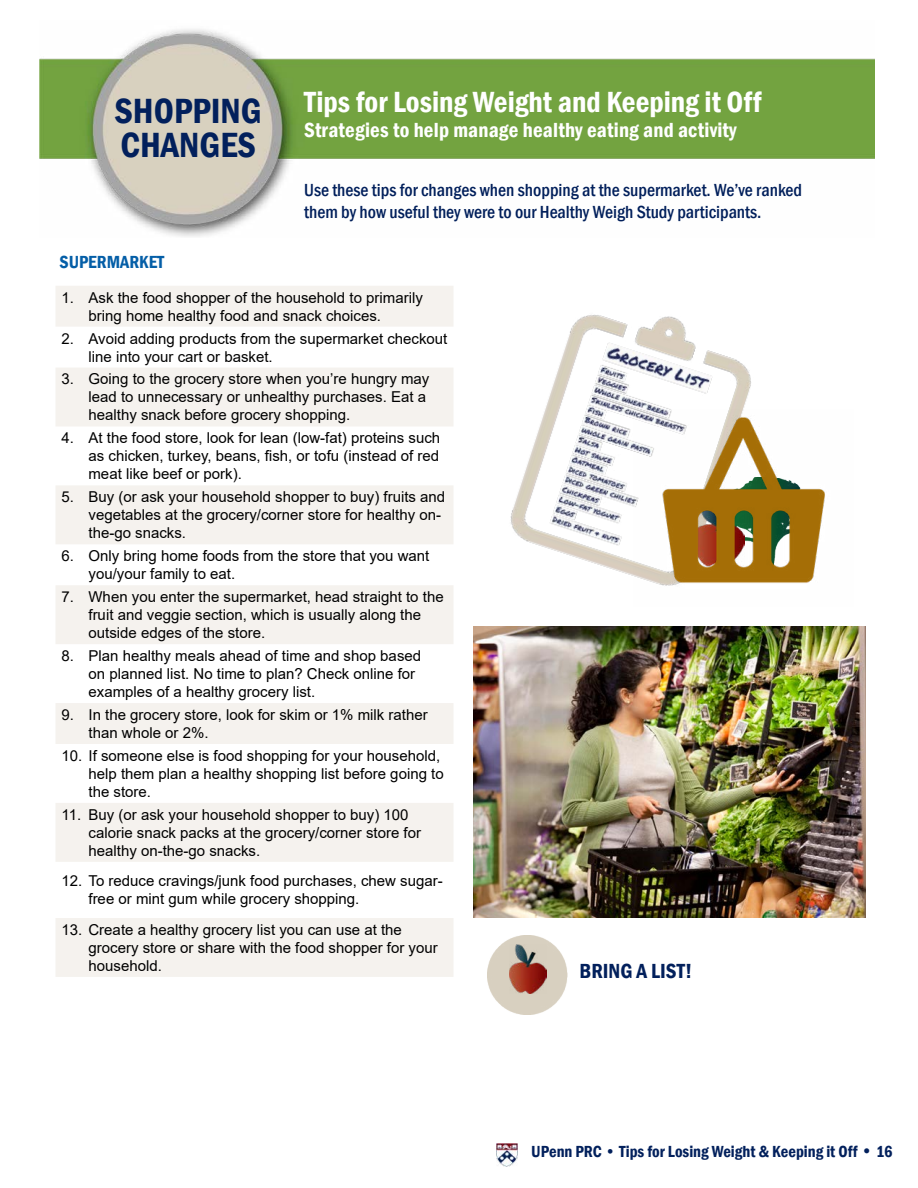
<style>
.page{position:relative;width:918px;height:1188px;background:#fff}
.page>*{position:absolute;margin:0;border:0;box-sizing:border-box;transform-origin:0 0}
.t1{font:600 condensed 36px/34.5px "Franklin Gothic";color:#02205c}
.t2{font:600 condensed 30px "Franklin Gothic";color:#fff}
.t3{font:600 condensed 21px "Franklin Gothic";letter-spacing:.01em;color:#fff}
.t4{font:600 condensed 21px "Franklin Gothic";color:#02205c}
.t5{font:500 condensed 18px/21.6px "Franklin Gothic";color:#011f5b}
.t6{font:600 condensed 18px "Franklin Gothic";color:#045ea7}
.t7{font:600 condensed 16.5px "Franklin Gothic";color:#02205c}
.t8{font:15px/18px "Arial";color:#000}
.s1{font-size:18px}
</style>
<div class="page">
<svg style="left:56px;top:286px;width:397px;height:691px;fill:#f5f2ee"></svg>
<img style="left:40px;top:29px;width:835px;height:208px">
<img style="left:510px;top:315px;width:241px;height:261px">
<img style="left:473px;top:626px;width:393px;height:292px">
<img style="left:634px;top:410px;width:191px;height:176px">
<img style="left:488px;top:936px;width:79px;height:79px">
<img style="left:509px;top:944px;width:37px;height:49px">
<img style="left:497px;top:1143px;width:20px;height:23px">
<p class="t1" style="left:115px;top:93px;width:149px">SHOPPING<br>CHANGES</p>
<p class="t6" style="left:59px;top:250px;width:106px">SUPERMARKET</p>
<p class="t2" style="left:304px;top:82px;width:459px">Tips for Losing Weight and Keeping it Off</p>
<p class="t3" style="left:304px;top:116px;width:434px">Strategies to help manage healthy eating and activity</p>
<p class="t5" style="left:304px;top:179px;width:499px">Use these tips for changes when shopping at the supermarket. We’ve ranked them by how useful they were to our Healthy Weigh Study participants.</p>
<p class="t8" style="left:88px;top:288px;width:336px;text-indent:-27px">1. Ask the food shopper of the household to primarily bring home healthy food and snack choices.</p>
<p class="t8" style="left:88px;top:329px;width:360px;text-indent:-27px">2. Avoid adding products from the supermarket checkout line into your cart or basket.</p>
<p class="t8" style="left:88px;top:370px;width:342px;text-indent:-27px">3. Going to the grocery store when you’re hungry may lead to unnecessary or unhealthy purchases. Eat a healthy snack before grocery shopping.</p>
<p class="t8" style="left:88px;top:429px;width:353px;text-align:justify;text-indent:-27px">4. At the food store, look for lean (low-fat) proteins such as chicken, turkey, beans, fish, or tofu (instead of red meat like beef or pork).</p>
<p class="t8" style="left:88px;top:488px;width:358px;text-indent:-27px">5. Buy (or ask your household shopper to buy) fruits and vegetables at the grocery/corner store for healthy on&shy;the-go snacks.</p>
<p class="t8" style="left:88px;top:547px;width:342px;text-indent:-27px">6. Only bring home foods from the store that you want you/your family to eat.</p>
<p class="t8" style="left:88px;top:588px;width:357px;text-indent:-27px">7. When you enter the supermarket, head straight to the fruit and veggie section, which is usually along the outside edges of the store.</p>
<p class="t8" style="left:88px;top:647px;width:334px;text-indent:-27px">8. Plan healthy meals ahead of time and shop based on planned list. No time to plan? Check online for examples of a healthy grocery list.</p>
<p class="t8" style="left:88px;top:706px;width:341px;text-indent:-27px">9. In the grocery store, look for skim or 1% milk rather than whole or 2%.</p>
<p class="t8" style="left:88px;top:747px;width:357px;text-indent:-27px">10. If someone else is food shopping for your household, help them plan a healthy shopping list before going to the store.</p>
<p class="t8" style="left:88px;top:805px;width:334px;text-indent:-27px">11. Buy (or ask your household shopper to buy) 100 calorie snack packs at the grocery/corner store for healthy on-the-go snacks.</p>
<p class="t8" style="left:88px;top:872px;width:356px;text-indent:-27px">12. To reduce cravings/junk food purchases, chew sugar&shy;free or mint gum while grocery shopping.</p>
<p class="t8" style="left:88px;top:921px;width:351px;text-indent:-27px">13. Create a healthy grocery list you can use at the grocery store or share with the food shopper for your household.</p>
<p class="t4" style="left:580px;top:957px;width:114px">BRING A LIST!</p>
<p class="t7" style="left:531px;top:1140px;width:363px">UPenn PRC • Tips for Losing Weight &amp; Keeping it Off <span class="s1">•</span> 16</p>
</div>
